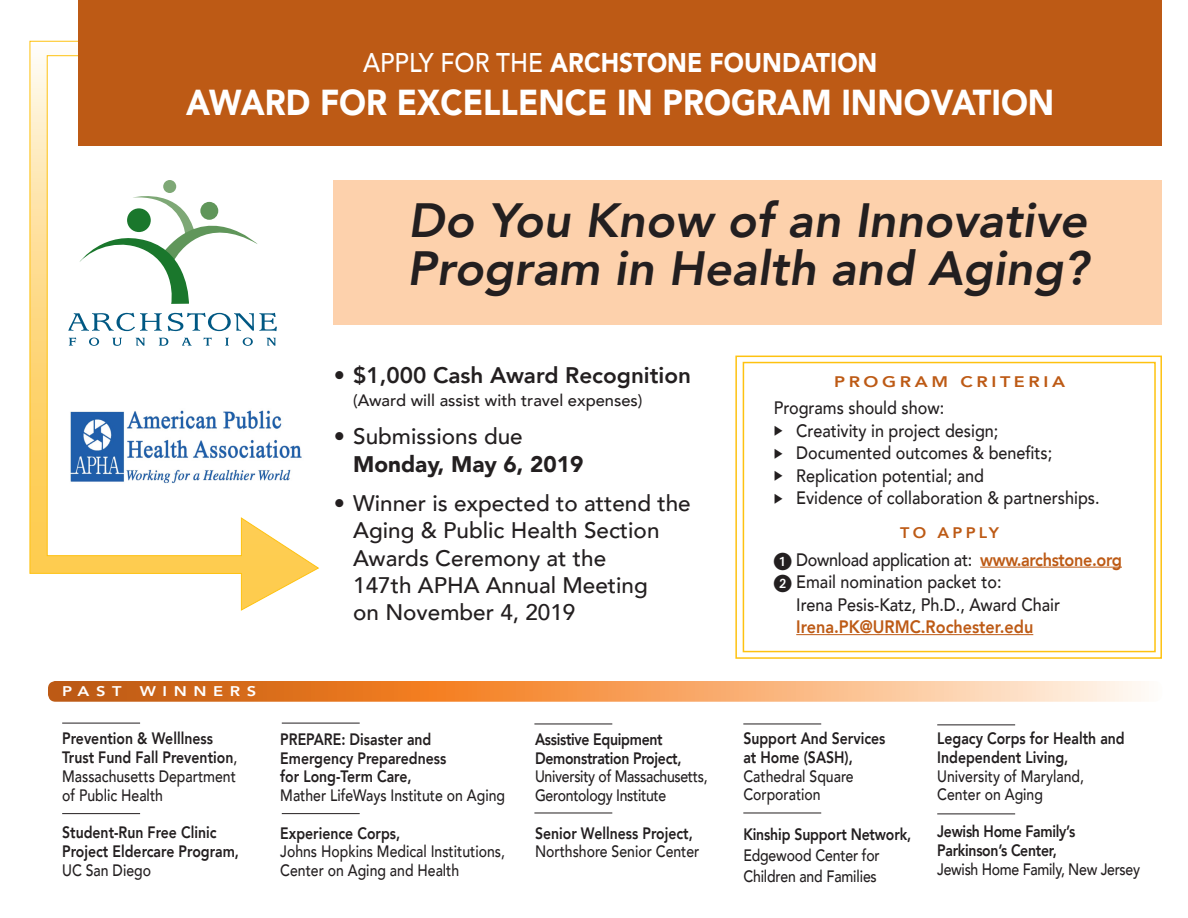
<style>
.page{position:relative;width:1188px;height:918px;background:#fff}
.page>*{position:absolute;margin:0;border:0;box-sizing:border-box;transform-origin:0 0}
.Paragraph_Style_1{font:italic 800 48px/48px "Avenir";color:#231f20}
.Paragraph_Style_1-2{font:900 36px "Avenir";color:#fff;scale:.9 1}
.Paragraph_Style_1-3{font:900 27px "Avenir";color:#fff;scale:.9 1}
.Paragraph_Style_1-4{font:500 22.5px/27.3px "Avenir";color:#231f20}
.Paragraph_Style_1-5{font:900 22.5px/28.5px "Avenir";color:#231f20}
.Paragraph_Style_1-6{font:800 22.5px "Avenir";color:#231f20}
.Paragraph_Style_1-7{font:500 18px "Avenir";color:#231f20;scale:.9 1}
.Paragraph_Style_1-8{font:500 18px "Avenir";letter-spacing:-.02em;color:#231f20;scale:.9 1}
.Paragraph_Style_1-9{font:800 18px "Avenir";color:#bd5a15;scale:.9 1}
.Text{font:800 16.5px/18.8px "Avenir";color:#231f20;scale:.85 1}
.year{font:500 16.5px/18.8px "Avenir";letter-spacing:-.02em;color:#231f20;scale:.85 1}
.Text-2{font:800 16.5px/18.8px "Avenir";letter-spacing:-.02em;color:#231f20;scale:.85 1}
.year-2{font:800 16.5px/18.8px "Avenir";color:#231f20;scale:.85 1}
.Text-3{font:500 16.5px/21px "Avenir";letter-spacing:-.01em;color:#231f20;scale:.85 1}
.year-3{font:500 16.5px/18.8px "Avenir";color:#231f20;scale:.85 1}
.Paragraph_Style_1-10{font:500 16.5px "Avenir";color:#231f20}
.Paragraph_Style_1-11{font:800 15.3px "Avenir";letter-spacing:.2em;color:#bd5a15;scale:1.18 1}
.Paragraph_Style_1-12{font:800 15.3px "Avenir";letter-spacing:.2em;color:#bd5a15;scale:1.06 1}
.t1{font:800 14.1px "Avenir";letter-spacing:.4em;color:#fff;scale:1.18 1}
.s1{font-weight:500}
.s2{font-weight:800}
.s3{font-family:"European Pi One";font-weight:400}
.s4{font-weight:800;color:#bd5a15}
</style>
<div class="page">
<svg style="left:29px;top:41px;width:290px;height:570px"></svg>
<div style="left:79px;top:0;width:1083px;height:146px;background:#bd5a15"></div>
<div style="left:735px;top:356px;width:427px;height:303px;border:2px solid #fec210"></div>
<div style="left:743px;top:362px;width:413px;height:290px;border:2px solid #fec210"></div>
<div style="left:334px;top:180px;width:828px;height:144px;background:#fdd1ac"></div>
<hr style="left:980px;top:567px;width:142px;height:1px;background:#bd5a15">
<hr style="left:796px;top:634px;width:237px;height:1px;background:#bd5a15">
<img style="left:64px;top:408px;width:240px;height:78px">
<svg style="left:79px;top:189px;width:179px;height:115px"></svg>
<div style="left:127px;top:208px;width:24px;height:24px;background:#1a772c;border-radius:50%"></div>
<div style="left:163px;top:180px;width:13px;height:13px;background:#7ea876;border-radius:50%"></div>
<div style="left:200px;top:202px;width:18px;height:18px;background:#60965a;border-radius:50%"></div>
<svg style="left:68px;top:313px;width:94px;height:18px"></svg>
<svg style="left:168px;top:313px;width:109px;height:18px"></svg>
<svg style="left:69px;top:338px;width:7px;height:8px"></svg>
<svg style="left:89px;top:338px;width:10px;height:8px"></svg>
<svg style="left:112px;top:338px;width:10px;height:8px"></svg>
<svg style="left:136px;top:338px;width:9px;height:8px"></svg>
<svg style="left:159px;top:338px;width:9px;height:8px"></svg>
<svg style="left:182px;top:338px;width:10px;height:8px"></svg>
<svg style="left:203px;top:338px;width:9px;height:8px"></svg>
<svg style="left:225px;top:338px;width:4px;height:8px"></svg>
<svg style="left:243px;top:338px;width:10px;height:8px"></svg>
<svg style="left:267px;top:338px;width:8px;height:8px"></svg>
<svg style="left:48px;top:681px;width:1097px;height:21px;background:#ed9f61"></svg>
<hr style="left:62px;top:813px;width:78px;height:1px;background:#231f20">
<hr style="left:62px;top:723px;width:78px;height:1px;background:#231f20">
<hr style="left:282px;top:813px;width:78px;height:1px;background:#231f20">
<hr style="left:282px;top:723px;width:78px;height:1px;background:#231f20">
<hr style="left:534px;top:813px;width:78px;height:1px;background:#231f20">
<hr style="left:534px;top:724px;width:78px;height:1px;background:#231f20">
<hr style="left:743px;top:813px;width:78px;height:1px;background:#231f20">
<hr style="left:743px;top:724px;width:78px;height:1px;background:#231f20">
<hr style="left:937px;top:814px;width:78px;height:1px;background:#231f20">
<hr style="left:937px;top:724px;width:78px;height:1px;background:#231f20">
<p class="Paragraph_Style_1-3" style="left:363px;top:40px;width:573px"><span class="s1">APPLY FOR THE</span> ARCHSTONE FOUNDATION</p>
<p class="Paragraph_Style_1-2" style="left:186px;top:72px;width:966px">AWARD FOR EXCELLENCE IN PROGRAM INNOVATION</p>
<p class="Paragraph_Style_1" style="left:407px;top:197px;width:683px">Do You Know of an Innovative<br>Program in Health and Aging?</p>
<p class="Paragraph_Style_1-6" style="left:334px;top:357px;width:359px"><span class="s1">•</span> $1,000 Cash Award Recognition</p>
<p class="Paragraph_Style_1-10" style="left:353px;top:386px;width:291px">(Award will assist with travel expenses)</p>
<p class="Paragraph_Style_1-5" style="left:353px;top:421px;width:232px;text-indent:-20px"><span class="s1">• Submissions due<br></span>Monday, May 6, 2019</p>
<p class="Paragraph_Style_1-4" style="left:353px;top:488px;width:339px;text-indent:-20px">• Winner is expected to attend the<br>Aging &amp; Public Health Section<br>Awards Ceremony at the<br>147th APHA Annual Meeting<br>on November 4, 2019</p>
<p class="t1" style="left:62px;top:680px;width:52px">PAST</p>
<p class="t1" style="left:140px;top:680px;width:100px">WINNERS</p>
<p class="Text" style="left:62px;top:729px;width:207px">Prevention &amp; Welllness<br>Trust Fund Fall Prevention<span class="s1">,<br>Massachusetts Department of Public Health</span></p>
<p class="Text" style="left:62px;top:823px;width:210px">Student-Run Free Clinic<br>Project Eldercare Program,<br><span class="s1">UC San Diego</span></p>
<p class="Text" style="left:280px;top:730px;width:266px">PREPARE: Disaster and<br>Emergency Preparedness<br>for Long-Term Care,<br><span class="s1">Mather LifeWays Institute on Aging</span></p>
<p class="year-2" style="left:280px;top:824px;width:143px">Experience Corps,</p>
<p class="year-3" style="left:280px;top:841px;width:266px">Johns Hopkins Medical Institutions,<br>Center on Aging and Health</p>
<p class="year" style="left:535px;top:729px;width:205px"><span class="s2">Assistive Equipment<br>Demonstration Project,<br></span>University of Massachusetts,<br>Gerontology Institute</p>
<p class="year-2" style="left:535px;top:824px;width:195px">Senior Wellness Project,<br><span class="s1">Northshore Senior Center</span></p>
<p class="Paragraph_Style_1-11" style="left:834px;top:369px;width:197px">PROGRAM CRITERIA</p>
<p class="Paragraph_Style_1-7" style="left:774px;top:393px;width:191px">Programs should show:</p>
<p class="Paragraph_Style_1-7" style="left:774px;top:415px;width:251px">◆ Creativity in project design;</p>
<p class="Paragraph_Style_1-7" style="left:774px;top:438px;width:311px">◆ Documented outcomes &amp; benefits;</p>
<p class="Paragraph_Style_1-7" style="left:774px;top:460px;width:235px">◆ Replication potential; and</p>
<p class="Paragraph_Style_1-7" style="left:774px;top:483px;width:364px">◆ Evidence of collaboration &amp; partnerships.</p>
<p class="Paragraph_Style_1-12" style="left:900px;top:521px;width:94px">TO APPLY</p>
<p class="Paragraph_Style_1-8" style="left:774px;top:544px;width:388px"><span class="s3">1</span> Download application at: <span class="s4">www.archstone.org</span></p>
<p class="Paragraph_Style_1-7" style="left:774px;top:566px;width:255px"><span class="s3">2</span> Email nomination packet to:</p>
<p class="Paragraph_Style_1-7" style="left:796px;top:589px;width:295px">Irena Pesis-Katz, Ph.D., Award Chair</p>
<p class="Paragraph_Style_1-9" style="left:796px;top:613px;width:265px">Irena.PK@URMC.Rochester.edu</p>
<p class="Text" style="left:743px;top:729px;width:169px">Support And Services at Home (SASH),<br><span class="s1">Cathedral Square<br>Corporation</span></p>
<p class="Text-3" style="left:743px;top:823px;width:199px"><span class="s2">Kinship Support Network,<br></span>Edgewood Center for<br>Children and Families</p>
<p class="Text" style="left:937px;top:729px;width:222px">Legacy Corps for Health and<br>Independent Living,<br><span class="s1">University of Maryland,<br>Center on Aging</span></p>
<p class="Text-2" style="left:937px;top:822px;width:240px">Jewish Home Family’s<br>Parkinson’s Center,<br><span class="s1">Jewish Home Family, New Jersey</span></p>
</div>
